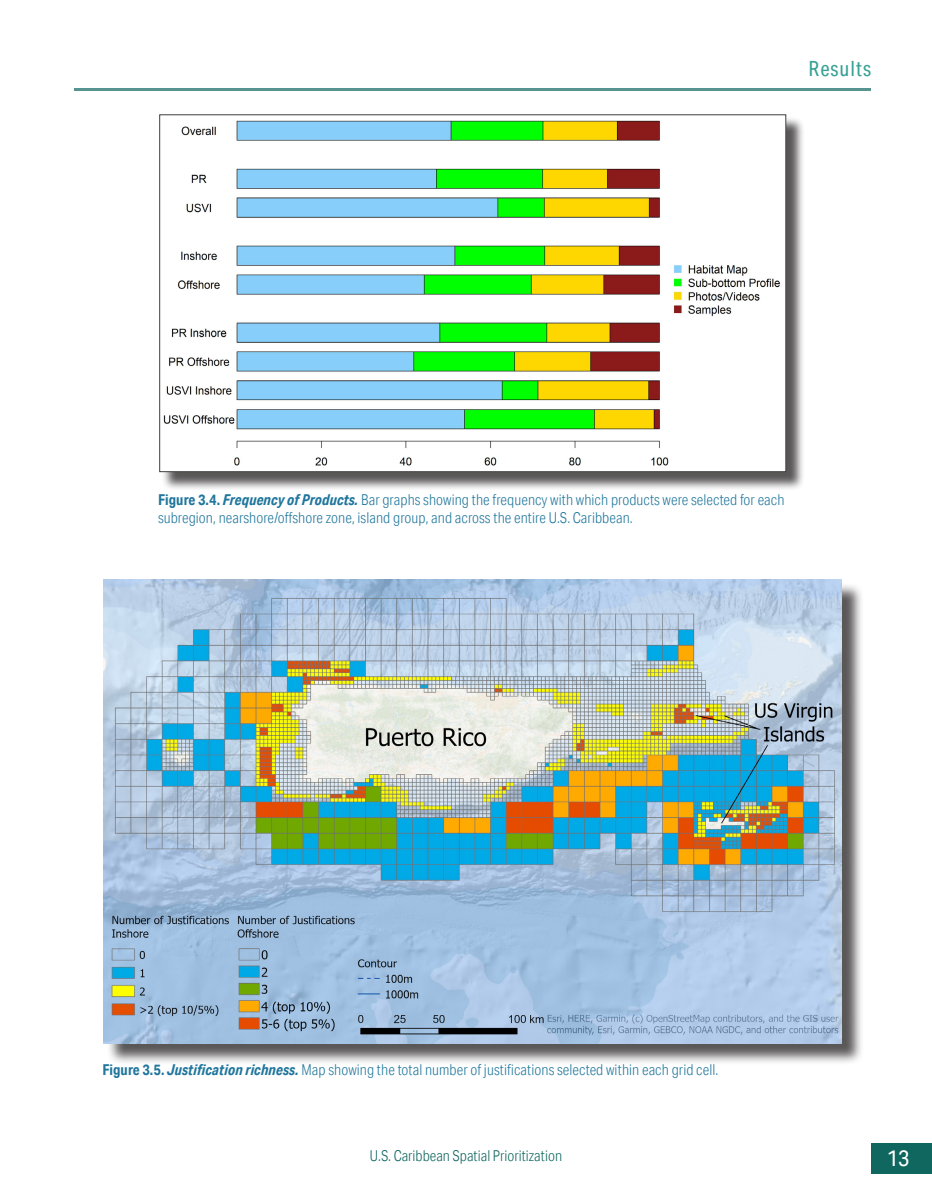
<style>
.page{position:relative;width:932px;height:1202px;background:#fff}
.page>*{position:absolute;margin:0;border:0;box-sizing:border-box;transform-origin:0 0}
.t1{font:22.5px "Aktiv Grotesk Cd";color:#fff}
.t2{font:21px "Aktiv Grotesk Cd";letter-spacing:.05em;color:#37a194}
.Figures-Tables{font:300 15px/18px "Aktiv Grotesk Cd";letter-spacing:.005em;color:#20769d}
.t3{font:300 15px "Aktiv Grotesk Cd";color:#10675f}
.s1{font-weight:700}
.s2{font-weight:700;font-style:italic}
</style>
<div class="page">
<div style="left:871px;top:1143px;width:61px;height:31px;background:#10675f"></div>
<hr style="left:74px;top:88px;width:797px;height:2px;background:#10675f">
<div style="left:161px;top:117px;width:644px;height:374px;background:#231f20;opacity:.75"></div>
<img style="left:161px;top:117px;width:623px;height:353px">
<div style="left:107px;top:582px;width:757px;height:483px;background:#231f20;opacity:.75"></div>
<img style="left:104px;top:579px;width:737px;height:464px">
<p class="t2" style="left:808px;top:56px;width:64px">Results</p>
<p class="Figures-Tables" style="left:158px;top:490px;width:628px"><span class="s1">Figure 3.4.</span> <span class="s2">Frequency of Products.</span> Bar graphs showing the frequency with which products were selected for each subregion, nearshore/offshore zone, island group, and across the entire U.S. Caribbean.</p>
<p class="Figures-Tables" style="left:102px;top:1060px;width:617px"><span class="s1">Figure 3.5.</span> <span class="s2">Justification richness.</span> Map showing the total number of justifications selected within each grid cell.</p>
<p class="t3" style="left:370px;top:1147px;width:194px">U.S. Caribbean Spatial Prioritization</p>
<h1 class="t1" style="left:886px;top:1145px;width:24px">13</h1>
</div>
